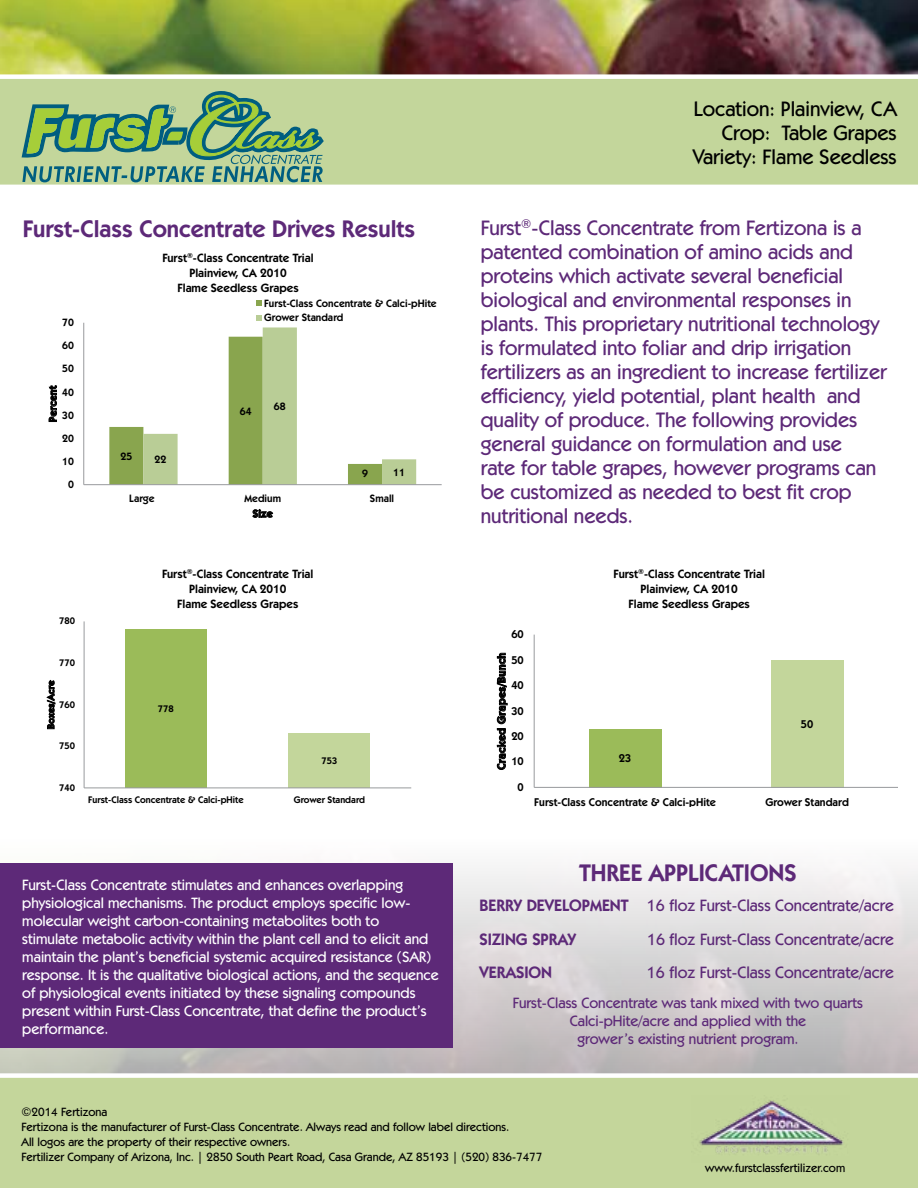
<style>
.page{position:relative;width:918px;height:1188px;background:#fff}
.page>*{position:absolute;margin:0;border:0;box-sizing:border-box;transform-origin:0 0}
.t1{font:600 24px "Kabel IT Cby BT";color:#5d2978}
.t2{font:500 21px/24px "Kabel IT Cby BT";color:#5d2978}
.t3{font:500 21px/24px "Kabel IT Cby BT";color:#000;text-align:right}
.t4{font:500 16.5px "Kabel IT Cby BT";color:#5d2978}
.t5{font:600 16.5px "Kabel IT Cby BT";color:#5d2978}
.t6{font:500 15px/18px "Kabel IT Cby BT";color:#fff}
.t7{font:500 15px/18px "Kabel IT Cby BT";color:#5d2978;text-align:center}
.t8{font:500 12px/15px "Kabel IT Cby BT";color:#000}
.t9{font:600 12px/15px "Kabel IT Cby BT";color:#000;text-align:center}
.t10{font:600 11.25px "Kabel IT Cby BT";letter-spacing:.005em;color:#000}
.t11{font:600 11.25px "Kabel IT Cby BT";letter-spacing:.03em;color:#000}
.t12{font:600 10.65px/14.2px "Kabel IT Cby BT";color:#000}
.t13{font:600 9.6px "Kabel IT Cby BT";color:#000}
</style>
<div class="page">
<img style="left:0;top:863px;width:918px;height:210px">
<img style="left:0;top:0;width:918px;height:74px">
<svg style="left:0;top:74px;width:918px;height:111px;background:#c6d7a0"></svg>
<svg style="left:109px;top:327px;width:307px;height:157px"></svg>
<hr style="left:83px;top:323px;width:1px;height:162px;background:#989a9d">
<hr style="left:84px;top:484px;width:358px;height:1px;background:#989a9d">
<svg style="left:49px;top:385px;width:8px;height:37px"></svg>
<svg style="left:252px;top:509px;width:21px;height:9px"></svg>
<svg style="left:256px;top:300px;width:6px;height:6px"></svg>
<svg style="left:256px;top:315px;width:6px;height:5px"></svg>
<div style="left:289px;top:734px;width:81px;height:54px;background:#c3d69b"></div>
<div style="left:125px;top:630px;width:82px;height:158px;background:#9bbb59"></div>
<hr style="left:84px;top:621px;width:1px;height:167px;background:#989a9d">
<hr style="left:84px;top:788px;width:327px;height:1px;background:#989a9d">
<svg style="left:47px;top:680px;width:8px;height:49px"></svg>
<div style="left:771px;top:660px;width:73px;height:127px;background:#c3d69b"></div>
<div style="left:589px;top:729px;width:73px;height:58px;background:#9bbb59"></div>
<hr style="left:534px;top:635px;width:1px;height:152px;background:#989a9d">
<hr style="left:534px;top:787px;width:364px;height:1px;background:#989a9d">
<svg style="left:497px;top:653px;width:11px;height:117px"></svg>
<svg style="left:22px;top:87px;width:305px;height:95px;background:#89b483"></svg>
<div style="left:0;top:863px;width:452px;height:185px;background:#5d2978"></div>
<div style="left:0;top:1073px;width:918px;height:115px;background:#c4d69b"></div>
<img style="left:692px;top:1095px;width:157px;height:68px">
<p class="t1" style="left:23px;top:214px;width:394px">Furst-Class Concentrate Drives Results</p>
<p class="t12" style="left:62px;top:315px;width:13px">70</p>
<p class="t12" style="left:62px;top:338px;width:13px">60</p>
<p class="t12" style="left:62px;top:361px;width:13px">50</p>
<p class="t12" style="left:45px;top:422px;width:38px;rotate:-90deg">Percent</p>
<p class="t12" style="left:62px;top:385px;width:13px">40</p>
<p class="t12" style="left:62px;top:408px;width:13px">30</p>
<p class="t12" style="left:62px;top:431px;width:13px">20</p>
<p class="t12" style="left:62px;top:454px;width:13px">10</p>
<p class="t12" style="left:68px;top:477px;width:7px">0</p>
<p class="t9" style="left:162px;top:250px;width:153px">Furst<sup>®</sup>-Class Concentrate Trial<br>Plainview, CA 2010<br>Flame Seedless Grapes</p>
<p class="t12" style="left:120px;top:449px;width:13px">25</p>
<p class="t12" style="left:155px;top:452px;width:13px">22</p>
<p class="t12" style="left:264px;top:296px;width:174px">Furst-Class Concentrate &amp; Calci-pHite<br>Grower Standard</p>
<p class="t12" style="left:240px;top:404px;width:13px">64</p>
<p class="t12" style="left:274px;top:399px;width:13px">68</p>
<p class="t12" style="left:362px;top:466px;width:7px">9</p>
<p class="t12" style="left:393px;top:465px;width:13px">11</p>
<p class="t12" style="left:129px;top:491px;width:27px">Large</p>
<p class="t12" style="left:245px;top:491px;width:38px">Medium</p>
<p class="t12" style="left:370px;top:491px;width:26px">Small</p>
<p class="t12" style="left:253px;top:506px;width:21px">Size</p>
<p class="t13" style="left:59px;top:615px;width:17px">780</p>
<p class="t9" style="left:162px;top:566px;width:153px">Furst<sup>®</sup>-Class Concentrate Trial<br>Plainview, CA 2010<br>Flame Seedless Grapes</p>
<p class="t13" style="left:59px;top:657px;width:17px">770</p>
<p class="t13" style="left:45px;top:729px;width:50px;rotate:-90deg">Boxes/Acre</p>
<p class="t13" style="left:59px;top:698px;width:17px">760</p>
<p class="t13" style="left:59px;top:740px;width:17px">750</p>
<p class="t13" style="left:59px;top:782px;width:17px">740</p>
<p class="t13" style="left:158px;top:703px;width:17px">778</p>
<p class="t13" style="left:321px;top:755px;width:17px">753</p>
<p class="t13" style="left:88px;top:794px;width:157px">Furst-Class Concentrate &amp; Calci-pHite</p>
<p class="t13" style="left:294px;top:794px;width:73px">Grower Standard</p>
<p class="t6" style="left:22px;top:876px;width:418px">Furst-Class Concentrate stimulates and enhances overlapping physiological mechanisms. The product employs specific low&shy;molecular weight carbon-containing metabolites both to stimulate metabolic activity within the plant cell and to elicit and maintain the plant’s beneficial systemic acquired resistance (SAR) response. It is the qualitative biological actions, and the sequence of physiological events initiated by these signaling compounds present within Furst-Class Concentrate, that define the product’s performance.</p>
<p class="t3" style="left:693px;top:96px;width:205px">Location: Plainview, CA<br>Crop: Table Grapes<br>Variety: Flame Seedless</p>
<p class="t2" style="left:481px;top:215px;width:407px">Furst<sup>®</sup>-Class Concentrate from Fertizona is a patented combination of amino acids and proteins which activate several beneficial biological and environmental responses in plants. This proprietary nutritional technology is formulated into foliar and drip irrigation fertilizers as an ingredient to increase fertilizer efficiency, yield potential, plant health and quality of produce. The following provides general guidance on formulation and use<br>rate for table grapes, however programs can be customized as needed to best fit crop nutritional needs.</p>
<p class="t10" style="left:511px;top:627px;width:14px">60</p>
<p class="t11" style="left:494px;top:770px;width:119px;rotate:-90deg">Cracked Grapes/Bunch</p>
<p class="t10" style="left:511px;top:653px;width:14px">50</p>
<p class="t10" style="left:511px;top:678px;width:14px">40</p>
<p class="t10" style="left:511px;top:704px;width:14px">30</p>
<p class="t10" style="left:511px;top:729px;width:14px">20</p>
<p class="t10" style="left:511px;top:755px;width:14px">10</p>
<p class="t10" style="left:518px;top:780px;width:8px">0</p>
<p class="t9" style="left:614px;top:566px;width:153px">Furst<sup>®</sup>-Class Concentrate Trial<br>Plainview, CA 2010<br>Flame Seedless Grapes</p>
<p class="t10" style="left:619px;top:751px;width:14px">23</p>
<p class="t10" style="left:801px;top:717px;width:14px">50</p>
<p class="t10" style="left:534px;top:795px;width:183px">Furst-Class Concentrate &amp; Calci-pHite</p>
<p class="t10" style="left:765px;top:795px;width:85px">Grower Standard</p>
<p class="t1" style="left:580px;top:858px;width:218px">THREE APPLICATIONS</p>
<p class="t5" style="left:480px;top:896px;width:151px">BERRY DEVELOPMENT</p>
<p class="t5" style="left:480px;top:929px;width:98px">SIZING SPRAY</p>
<p class="t4" style="left:647px;top:896px;width:248px">16 floz Furst-Class Concentrate/acre</p>
<p class="t4" style="left:647px;top:929px;width:248px">16 floz Furst-Class Concentrate/acre</p>
<p class="t5" style="left:480px;top:962px;width:74px">VERASION</p>
<p class="t4" style="left:647px;top:962px;width:248px">16 floz Furst-Class Concentrate/acre</p>
<p class="t7" style="left:513px;top:994px;width:352px">Furst-Class Concentrate was tank mixed with two quarts<br>Calci-pHite/acre and applied with the<br>grower’s existing nutrient program.</p>
<p class="t8" style="left:22px;top:1104px;width:522px">©2014 Fertizona<br>Fertizona is the manufacturer of Furst-Class Concentrate. Always read and follow label directions.<br>All logos are the property of their respective owners.<br>Fertilizer Company of Arizona, Inc. | 2850 South Peart Road, Casa Grande, AZ 85193 | (520) 836-7477</p>
<p class="t8" style="left:705px;top:1160px;width:141px">www.furstclassfertilizer.com</p>
</div>
